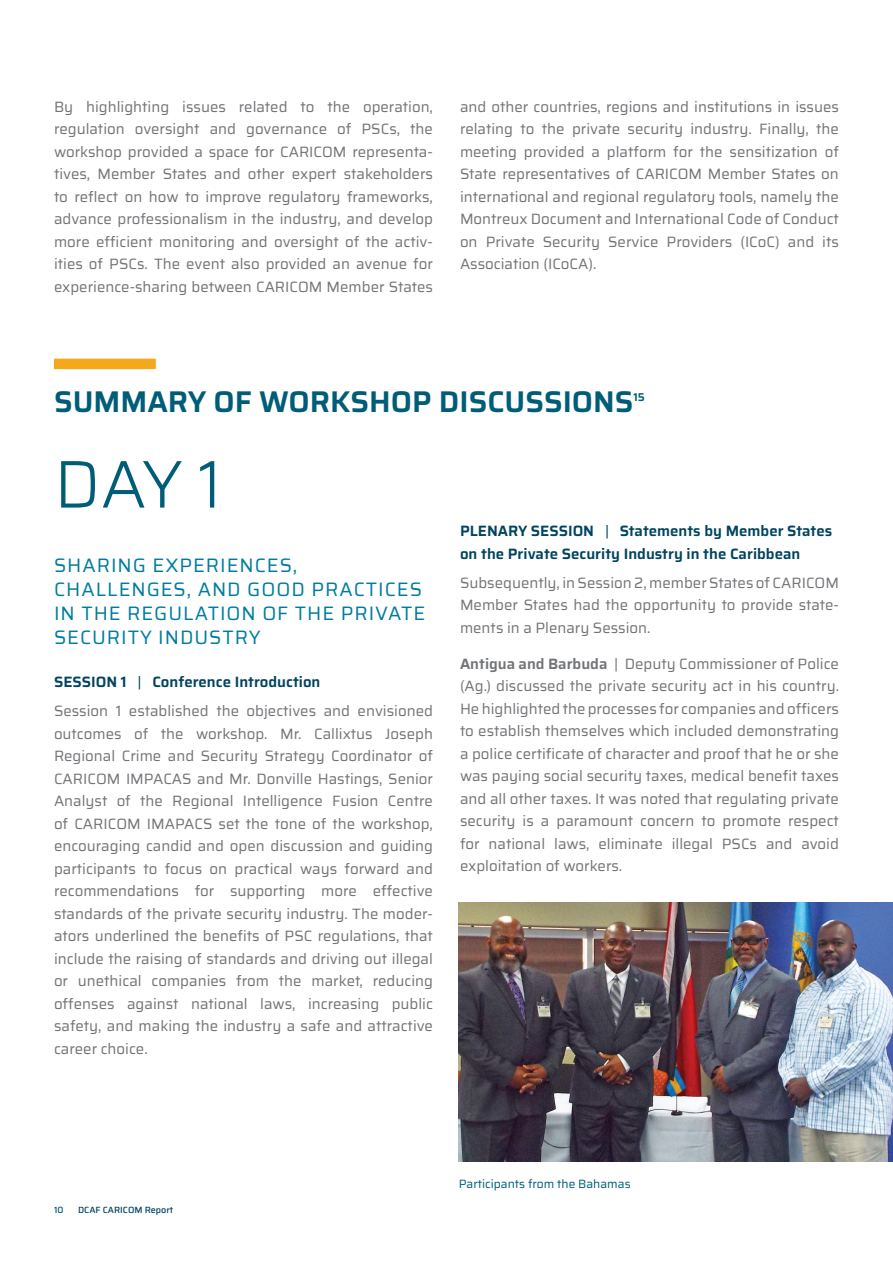
<style>
.page{position:relative;width:893px;height:1263px;background:#fff}
.page>*{position:absolute;margin:0;border:0;box-sizing:border-box;transform-origin:0 0}
.t1{font:300 67.5px "Saira";color:#005d77}
.h1_-_span{font:600 30px "Saira";color:#005d77}
.t2{font:19.5px/24px "Saira";letter-spacing:.05em;color:#007d9e}
.t3{font:15px/22.5px "Saira";color:#727477;text-align:justify}
.t4{font:600 15px/22.5px "Saira";color:#004460}
.t5{font:12px "Saira";color:#005d77}
.h1_-_span-2{font:600 11.4px "Saira";color:#005d77}
.t6{font:500 9px "Saira";color:#004460}
.t7{font:500 9px "Saira";color:#005d77}
.s1{font-weight:400}
.s2{font-weight:600}
</style>
<div class="page">
<div style="left:54px;top:359px;width:102px;height:10px;background:#f5a81c"></div>
<img style="left:459px;top:902px;width:434px;height:259px">
<p class="t3" style="left:54px;top:95px;width:380px">By highlighting issues related to the operation, regulation oversight and governance of PSCs, the workshop provided a space for CARICOM representa&shy;tives, Member States and other expert stakeholders to reflect on how to improve regulatory frameworks, advance professionalism in the industry, and develop more efficient monitoring and oversight of the activ&shy;ities of PSCs. The event also provided an avenue for experience-sharing between CARICOM Member States</p>
<p class="t3" style="left:460px;top:95px;width:380px">and other countries, regions and institutions in issues relating to the private security industry. Finally, the meeting provided a platform for the sensitization of State representatives of CARICOM Member States on international and regional regulatory tools, namely the Montreux Document and International Code of Conduct on Private Security Service Providers (ICoC) and its Association (ICoCA).</p>
<p class="h1_-_span" style="left:54px;top:379px;width:581px">SUMMARY OF WORKSHOP DISCUSSIONS</p>
<p class="h1_-_span-2" style="left:633px;top:389px;width:13px">15</p>
<p class="t1" style="left:54px;top:434px;width:170px">DAY 1</p>
<p class="t2" style="left:54px;top:553px;width:373px">SHARING EXPERIENCES,<br>CHALLENGES, AND GOOD PRACTICES<br>IN THE REGULATION OF THE PRIVATE<br>SECURITY INDUSTRY</p>
<p class="t4" style="left:54px;top:670px;width:268px">SESSION 1 <span class="s1">|</span> Conference Introduction</p>
<p class="t3" style="left:54px;top:699px;width:381px">Session 1 established the objectives and envisioned outcomes of the workshop. Mr. Callixtus Joseph Regional Crime and Security Strategy Coordinator of CARICOM IMPACAS and Mr. Donville Hastings, Senior Analyst of the Regional Intelligence Fusion Centre of CARICOM IMAPACS set the tone of the workshop, encouraging candid and open discussion and guiding participants to focus on practical ways forward and recommendations for supporting more effective standards of the private security industry. The moder&shy;ators underlined the benefits of PSC regulations, that include the raising of standards and driving out illegal or unethical companies from the market, reducing offenses against national laws, increasing public safety, and making the industry a safe and attractive career choice.</p>
<p class="t4" style="left:460px;top:519px;width:374px">PLENARY SESSION <span class="s1">|</span> Statements by Member States on the Private Security Industry in the Caribbean</p>
<p class="t3" style="left:460px;top:571px;width:380px">Subsequently, in Session 2, member States of CARICOM Member States had the opportunity to provide state&shy;ments in a Plenary Session.</p>
<p class="t3" style="left:460px;top:652px;width:381px"><span class="s2">Antigua and Barbuda</span> | Deputy Commissioner of Police (Ag.) discussed the private security act in his country.<br>He highlighted the processes for companies and officers to establish themselves which included demonstrating a police certificate of character and proof that he or she was paying social security taxes, medical benefit taxes and all other taxes. It was noted that regulating private security is a paramount concern to promote respect for national laws, eliminate illegal PSCs and avoid exploitation of workers.</p>
<p class="t7" style="left:54px;top:1203px;width:11px">10</p>
<p class="t6" style="left:78px;top:1203px;width:97px">DCAF CARICOM Report</p>
<p class="t5" style="left:459px;top:1175px;width:173px">Participants from the Bahamas</p>
</div>
